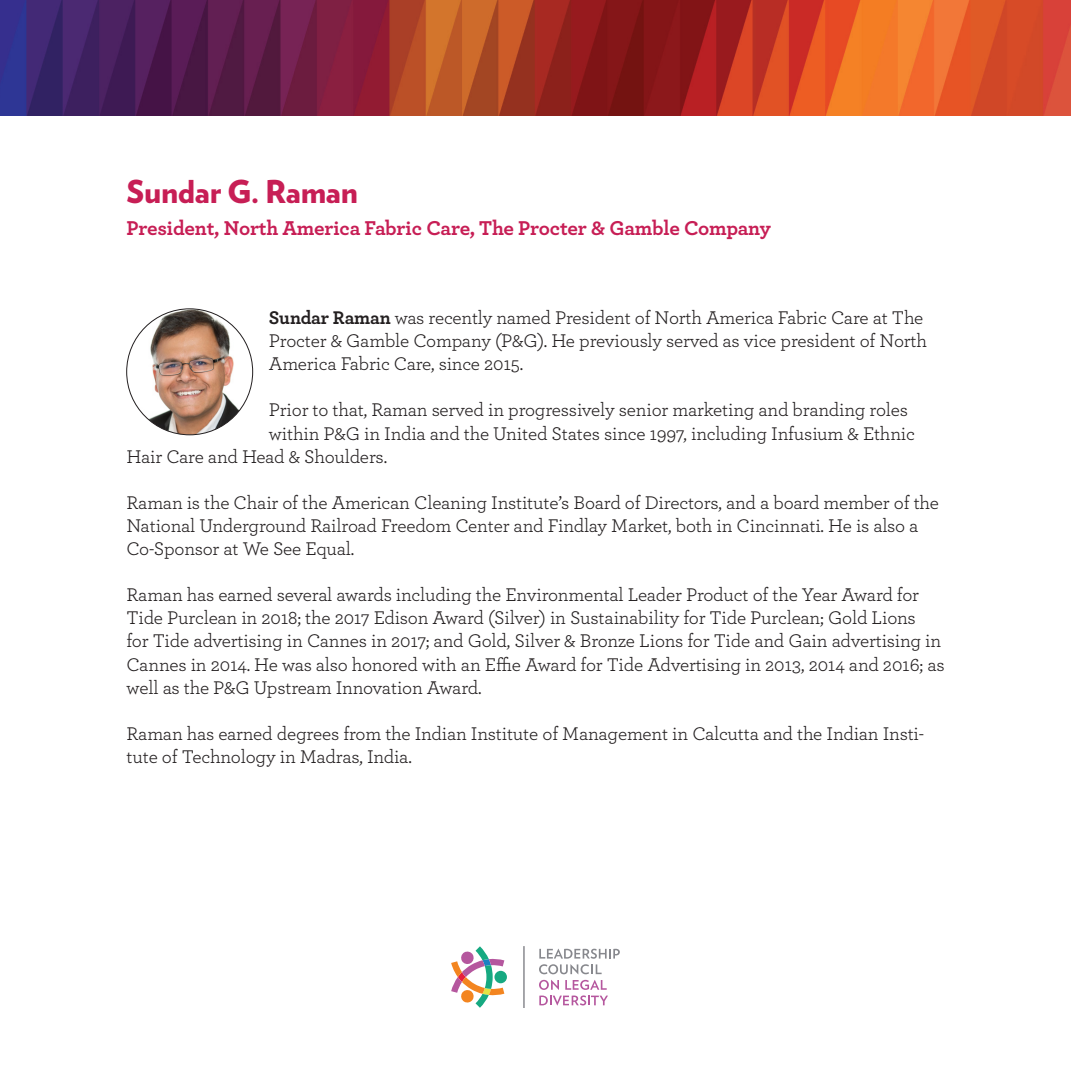
<style>
.page{position:relative;width:1071px;height:1071px;background:#fff}
.page>*{position:absolute;margin:0;border:0;box-sizing:border-box;transform-origin:0 0}
.t1{font:900 31.5px "Verlag";letter-spacing:-.01em;color:#c71e55}
.t2{font:700 21px "Archer";letter-spacing:-.01em;color:#c71e55}
.t3{font:19.25px/23.1px "Archer";letter-spacing:-.01em;color:#231f20}
.s1{font-weight:700}
</style>
<div class="page">
<svg style="left:539px;top:949px;width:81px;height:25px"></svg>
<svg style="left:539px;top:980px;width:69px;height:26px"></svg>
<svg style="left:494px;top:971px;width:13px;height:12px"></svg>
<svg style="left:451px;top:946px;width:53px;height:62px"></svg>
<svg style="left:523px;top:946px;width:2px;height:62px"></svg>
<img style="left:127px;top:309px;width:126px;height:126px;border-radius:63px">
<img style="left:0;top:0;width:1071px;height:115px">
<p class="t1" style="left:127px;top:166px;width:233px">Sundar G. Raman</p>
<p class="t2" style="left:127px;top:211px;width:646px">President, North America Fabric Care, The Procter &amp; Gamble Company</p>
<p class="t3" style="left:269px;top:305px;width:660px"><span class="s1">Sundar Raman</span> was recently named President of North America Fabric Care at The<br>Procter &amp; Gamble Company (P&amp;G). He previously served as vice president of North<br>America Fabric Care, since 2015.</p>
<p class="t3" style="left:269px;top:398px;width:648px">Prior to that, Raman served in progressively senior marketing and branding roles within P&amp;G in India and the United States since 1997, including Infusium &amp; Ethnic</p>
<p class="t3" style="left:127px;top:444px;width:262px">Hair Care and Head &amp; Shoulders.</p>
<p class="t3" style="left:127px;top:490px;width:814px">Raman is the Chair of the American Cleaning Institute’s Board of Directors, and a board member of the<br>National Underground Railroad Freedom Center and Findlay Market, both in Cincinnati. He is also a<br>Co-Sponsor at We See Equal.</p>
<p class="t3" style="left:127px;top:582px;width:820px">Raman has earned several awards including the Environmental Leader Product of the Year Award for Tide Purclean in 2018; the 2017 Edison Award (Silver) in Sustainability for Tide Purclean; Gold Lions<br>for Tide advertising in Cannes in 2017; and Gold, Silver &amp; Bronze Lions for Tide and Gain advertising in Cannes in 2014. He was also honored with an Effie Award for Tide Advertising in 2013, 2014 and 2016; as well as the P&amp;G Upstream Innovation Award.</p>
<p class="t3" style="left:127px;top:721px;width:799px">Raman has earned degrees from the Indian Institute of Management in Calcutta and the Indian Insti&shy;tute of Technology in Madras, India.</p>
</div>
